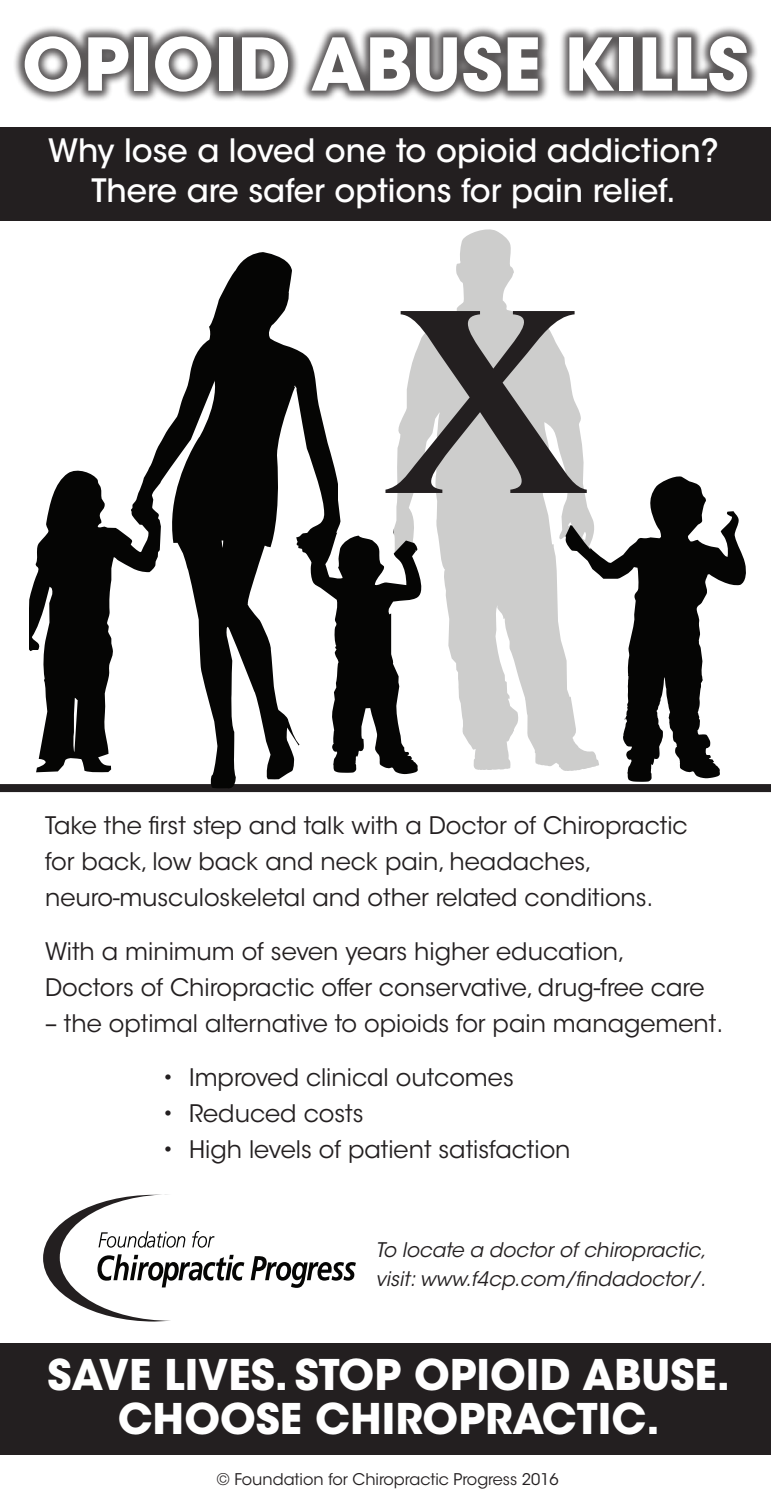
<style>
.page{position:relative;width:771px;height:1512px;background:#fff}
.page>*{position:absolute;margin:0;border:0;box-sizing:border-box;transform-origin:0 0}
.titles{font:700 72px "ITC Avant Garde Std";color:#fff}
.t1{font:700 42px/44px "ITC Avant Garde Std";color:#fff;text-align:center}
.t2{font:500 32px/40px "ITC Avant Garde Std";color:#fff;text-align:center}
.t3{font:24px/36px "ITC Avant Garde Std";color:#231f20}
.t4{font:italic 20px/28.8px "ITC Avant Garde Std";color:#231f20}
.t5{font:16px "ITC Avant Garde Std";color:#231f20}
</style>
<div class="page">
<div style="left:0;top:1343px;width:770px;height:112px;background:#231f20"></div>
<div style="left:0;top:784px;width:770px;height:8px;background:#231f20"></div>
<div style="left:0;top:127px;width:770px;height:93px;background:#231f20"></div>
<div style="left:13px;top:25px;width:745px;height:78px;background:#231f20;opacity:.75"></div>
<svg style="left:250px;top:1256px;width:106px;height:32px"></svg>
<svg style="left:43px;top:1194px;width:201px;height:128px"></svg>
<svg style="left:29px;top:252px;width:717px;height:537px"></svg>
<svg style="left:389px;top:229px;width:217px;height:547px"></svg>
<svg style="left:385px;top:311px;width:201px;height:182px"></svg>
<p class="titles" style="left:22px;top:17px;width:728px">OPIOID ABUSE KILLS</p>
<p class="t2" style="left:48px;top:130px;width:672px">Why lose a loved one to opioid addiction?<br>There are safer options for pain relief.</p>
<p class="t3" style="left:45px;top:807px;width:644px">Take the first step and talk with a Doctor of Chiropractic for back, low back and neck pain, headaches, neuro-musculoskeletal and other related conditions.</p>
<p class="t3" style="left:45px;top:933px;width:660px">With a minimum of seven years higher education,<br>Doctors of Chiropractic offer conservative, drug-free care</p>
<p class="t3" style="left:45px;top:1005px;width:679px">– the optimal alternative to opioids for pain management.</p>
<p class="t3" style="left:162px;top:1059px;width:353px">• Improved clinical outcomes</p>
<p class="t3" style="left:162px;top:1095px;width:203px">• Reduced costs</p>
<p class="t3" style="left:162px;top:1131px;width:410px">• High levels of patient satisfaction</p>
<p class="t4" style="left:375px;top:1236px;width:332px">To locate a doctor of chiropractic, visit: www.f4cp.com/findadoctor/.</p>
<p class="t1" style="left:47px;top:1352px;width:683px">SAVE LIVES. STOP OPIOID ABUSE.<br>CHOOSE CHIROPRACTIC.</p>
<p class="t5" style="left:217px;top:1470px;width:343px">© Foundation for Chiropractic Progress 2016</p>
</div>
